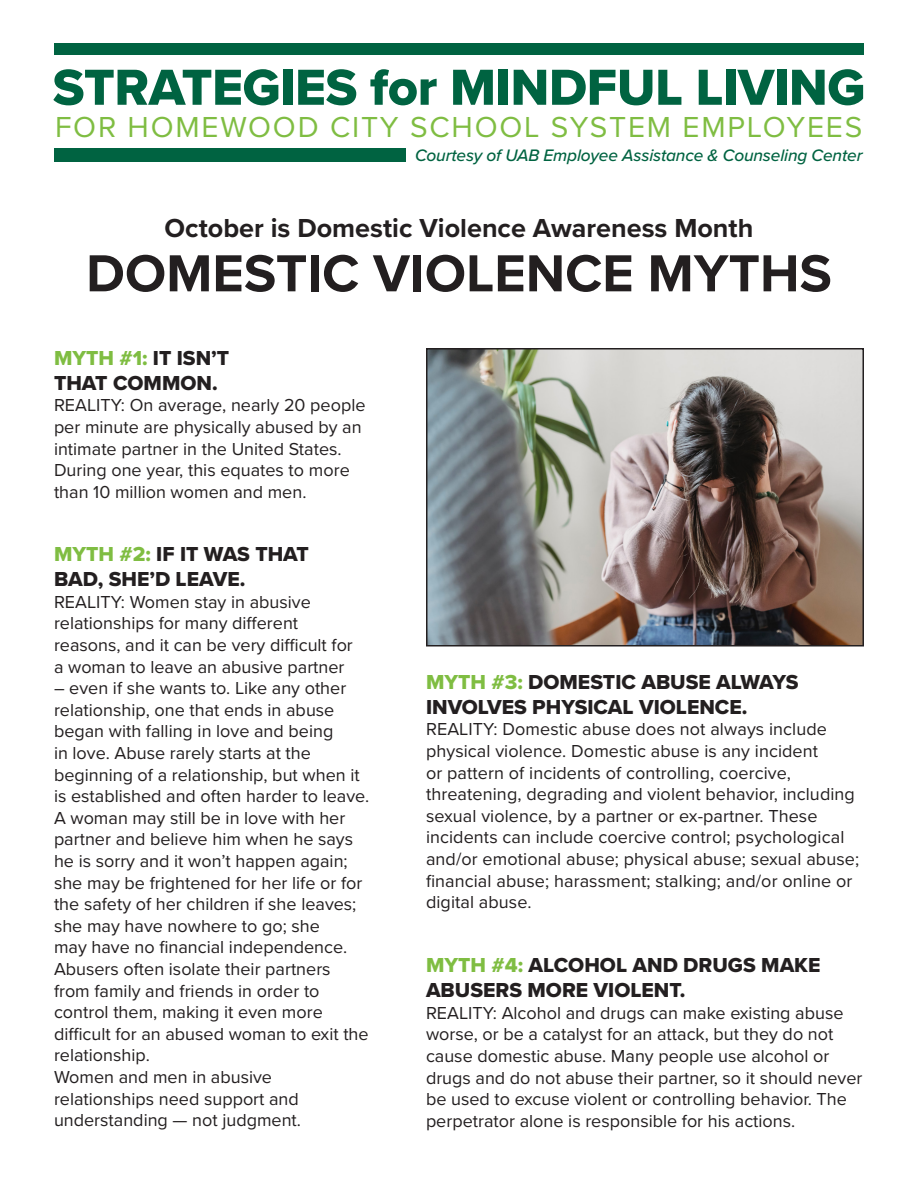
<style>
.page{position:relative;width:918px;height:1188px;background:#fff}
.page>*{position:absolute;margin:0;border:0;box-sizing:border-box;transform-origin:0 0}
.t1{font:700 54px "Proxima Nova";color:#231f20}
.t2{font:52.5px "Proxima Nova Extrabld";letter-spacing:-.01em;color:#006341}
.t3{font:30px "Proxima Nova";letter-spacing:.06em;color:#7fbd42}
.t4{font:700 27px "Proxima Nova";color:#231f20}
.t5{font:21px "Proxima Nova Extrabld";color:#231f20}
.t6{font:21px "Proxima Nova Extrabld";color:#7fbd42}
.t7{font:18px/21.6px "Proxima Nova";color:#231f20}
.t8{font:italic 500 17.25px "Proxima Nova";letter-spacing:-.01em;color:#006341}
.s1{color:#231f20}
.s2{color:#7fbd42}
</style>
<div class="page">
<div style="left:54px;top:44px;width:810px;height:12px;background:#006341"></div>
<div style="left:54px;top:148px;width:352px;height:14px;background:#006341"></div>
<img style="left:429px;top:351px;width:432px;height:292px">
<div style="left:426px;top:348px;width:438px;height:298px;border:2px solid #231f20"></div>
<p class="t2" style="left:53px;top:48px;width:814px">STRATEGIES for MINDFUL LIVING</p>
<p class="t3" style="left:55px;top:105px;width:809px">FOR HOMEWOOD CITY SCHOOL SYSTEM EMPLOYEES</p>
<p class="t8" style="left:415px;top:142px;width:449px">Courtesy of UAB Employee Assistance &amp; Counseling Center</p>
<p class="t4" style="left:165px;top:208px;width:590px">October is Domestic Violence Awareness Month</p>
<p class="t1" style="left:86px;top:233px;width:747px">DOMESTIC VIOLENCE MYTHS</p>
<p class="t6" style="left:54px;top:342px;width:177px">MYTH #1: <span class="s1">IT ISN’T</span></p>
<p class="t5" style="left:54px;top:367px;width:165px">THAT COMMON.</p>
<p class="t7" style="left:54px;top:394px;width:313px">REALITY: On average, nearly 20 people per minute are physically abused by an intimate partner in the United States.<br>During one year, this equates to more than 10 million women and men.</p>
<p class="t5" style="left:54px;top:538px;width:256px"><span class="s2">MYTH #2:</span> IF IT WAS THAT</p>
<p class="t5" style="left:54px;top:564px;width:193px">BAD, SHE’D LEAVE.</p>
<p class="t7" style="left:54px;top:590px;width:300px">REALITY: Women stay in abusive relationships for many different reasons, and it can be very difficult for a woman to leave an abusive partner</p>
<p class="t7" style="left:54px;top:677px;width:317px">– even if she wants to. Like any other relationship, one that ends in abuse began with falling in love and being<br>in love. Abuse rarely starts at the beginning of a relationship, but when it is established and often harder to leave.<br>A woman may still be in love with her partner and believe him when he says he is sorry and it won’t happen again; she may be frightened for her life or for the safety of her children if she leaves; she may have nowhere to go; she<br>may have no financial independence.<br>Abusers often isolate their partners from family and friends in order to control them, making it even more difficult for an abused woman to exit the relationship.</p>
<p class="t7" style="left:54px;top:1066px;width:249px">Women and men in abusive relationships need support and understanding — not judgment.</p>
<p class="t5" style="left:426px;top:666px;width:374px"><span class="s2">MYTH #3:</span> DOMESTIC ABUSE ALWAYS</p>
<p class="t5" style="left:426px;top:691px;width:323px">INVOLVES PHYSICAL VIOLENCE.</p>
<p class="t7" style="left:426px;top:718px;width:435px">REALITY: Domestic abuse does not always include physical violence. Domestic abuse is any incident<br>or pattern of incidents of controlling, coercive, threatening, degrading and violent behavior, including sexual violence, by a partner or ex-partner. These incidents can include coercive control; psychological and/or emotional abuse; physical abuse; sexual abuse; financial abuse; harassment; stalking; and/or online or digital abuse.</p>
<p class="t5" style="left:426px;top:949px;width:396px"><span class="s2">MYTH #4:</span> ALCOHOL AND DRUGS MAKE</p>
<p class="t5" style="left:426px;top:975px;width:261px">ABUSERS MORE VIOLENT.</p>
<p class="t7" style="left:426px;top:1001px;width:438px">REALITY: Alcohol and drugs can make existing abuse worse, or be a catalyst for an attack, but they do not cause domestic abuse. Many people use alcohol or drugs and do not abuse their partner, so it should never be used to excuse violent or controlling behavior. The perpetrator alone is responsible for his actions.</p>
</div>
